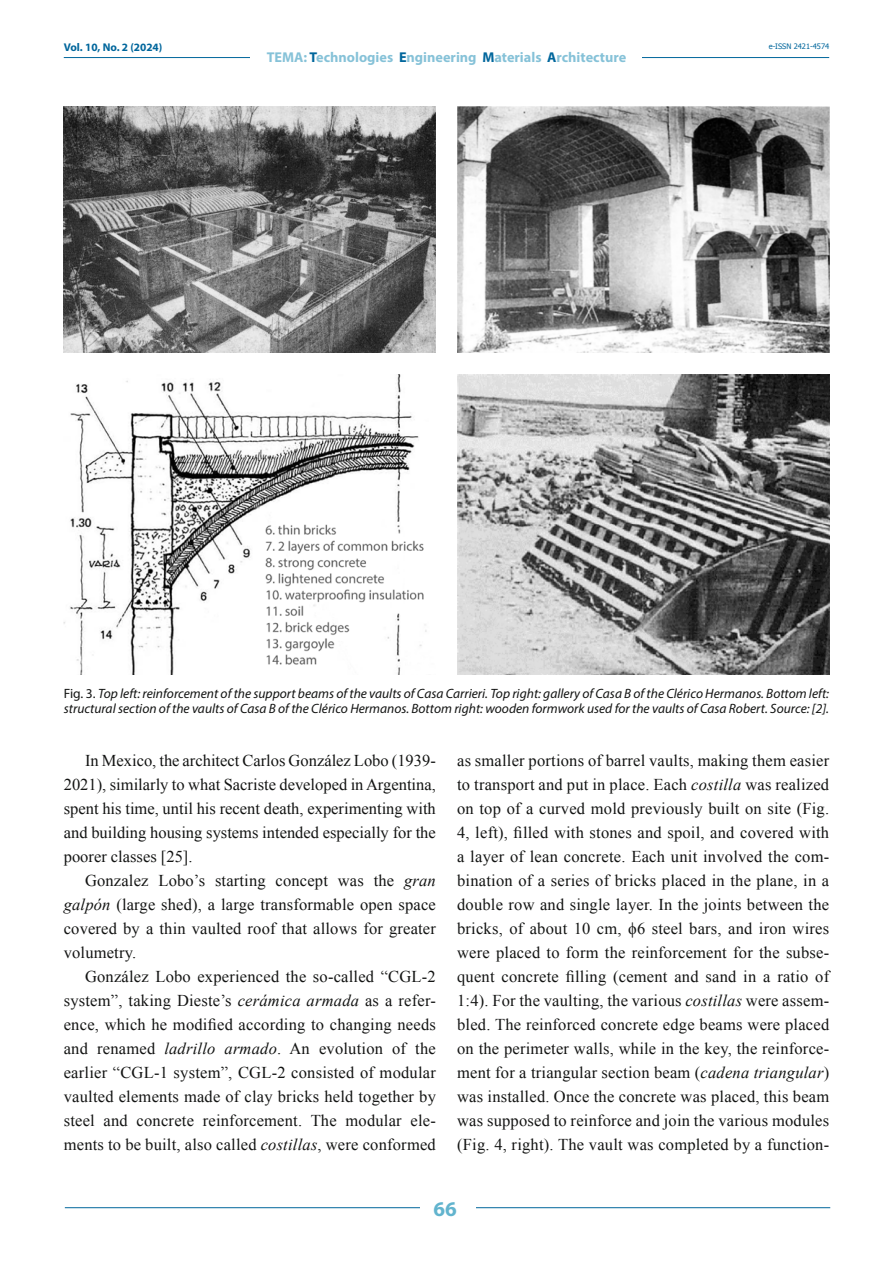
<style>
.page{position:relative;width:893px;height:1263px;background:#fff}
.page>*{position:absolute;margin:0;border:0;box-sizing:border-box;transform-origin:0 0}
.t1{font:700 21px "Myriad Pro";color:#62b4ce}
.TESTO{font:16.5px/24px "Times New Roman";letter-spacing:.01em;color:#131413;text-align:justify}
.t2{font:700 14.25px "Myriad Pro";color:#86c2d8}
.DIDASCALIA{font:italic 13.5px/15px "Myriad Pro";color:#131413}
.t3{font:700 11.25px "Myriad Pro";color:#00669c}
.t4{font:7.5px "Tahoma";color:#00669c}
.s1{color:#00669c}
.s2{font-style:normal}
.s3{font-style:italic}
</style>
<div class="page">
<hr style="left:64px;top:57px;width:765px;height:1px;background:#00669c">
<div style="left:251px;top:48px;width:391px;height:17px;background:#fff"></div>
<hr style="left:65px;top:1207px;width:765px;height:1px;background:#00669c">
<div style="left:420px;top:1195px;width:55px;height:25px;background:#fff"></div>
<img style="left:64px;top:106px;width:372px;height:247px">
<img style="left:457px;top:106px;width:372px;height:246px">
<img style="left:457px;top:375px;width:372px;height:300px">
<img style="left:64px;top:375px;width:363px;height:300px">
<p class="t3" style="left:64px;top:40px;width:100px">Vol. 10, No. 2 (2024)</p>
<p class="t2" style="left:267px;top:48px;width:361px">TEMA: <span class="s1">T</span>echnologies <span class="s1">E</span>ngineering <span class="s1">M</span>aterials <span class="s1">A</span>rchitecture</p>
<p class="t4" style="left:769px;top:41px;width:62px">e-ISSN 2421-4574</p>
<p class="DIDASCALIA" style="left:64px;top:685px;width:767px"><span class="s2">Fig. 3.</span> Top left: reinforcement of the support beams of the vaults of Casa Carrieri. Top right: gallery of Casa B of the Clérico Hermanos. Bottom left: structural section of the vaults of Casa B of the Clérico Hermanos. Bottom right: wooden formwork used for the vaults of Casa Robert. Source: [2].</p>
<p class="TESTO" style="left:64px;top:748px;width:374px;text-indent:21px">In Mexico, the architect Carlos González Lobo (1939- 2021), similarly to what Sacriste developed in Argentina, spent his time, until his recent death, experimenting with and building housing systems intended especially for the poorer classes [25].</p>
<p class="TESTO" style="left:64px;top:868px;width:374px;text-indent:21px">Gonzalez Lobo’s starting concept was the <span class="s3">gran galpón</span> (large shed), a large transformable open space covered by a thin vaulted roof that allows for greater volumetry.</p>
<p class="TESTO" style="left:64px;top:964px;width:374px;text-indent:21px">González Lobo experienced the so-called “CGL-2 system”, taking Dieste’s <span class="s3">cerámica armada</span> as a refer&shy;ence, which he modified according to changing needs and renamed <span class="s3">ladrillo armado</span>. An evolution of the earlier “CGL-1 system”, CGL-2 consisted of modular vaulted elements made of clay bricks held together by steel and concrete reinforcement. The modular ele&shy;ments to be built, also called <span class="s3">costillas</span>, were conformed</p>
<p class="TESTO" style="left:457px;top:748px;width:374px">as smaller portions of barrel vaults, making them easier to transport and put in place. Each <span class="s3">costilla</span> was realized on top of a curved mold previously built on site (Fig.<br>4, left), filled with stones and spoil, and covered with a layer of lean concrete. Each unit involved the com&shy;bination of a series of bricks placed in the plane, in a double row and single layer. In the joints between the bricks, of about 10 cm, ϕ6 steel bars, and iron wires were placed to form the reinforcement for the subse&shy;quent concrete filling (cement and sand in a ratio of 1:4). For the vaulting, the various <span class="s3">costillas</span> were assem&shy;bled. The reinforced concrete edge beams were placed on the perimeter walls, while in the key, the reinforce&shy;ment for a triangular section beam (<span class="s3">cadena triangular</span>) was installed. Once the concrete was placed, this beam was supposed to reinforce and join the various modules (Fig. 4, right). The vault was completed by a function-</p>
<p class="t1" style="left:434px;top:1195px;width:25px">66</p>
</div>
